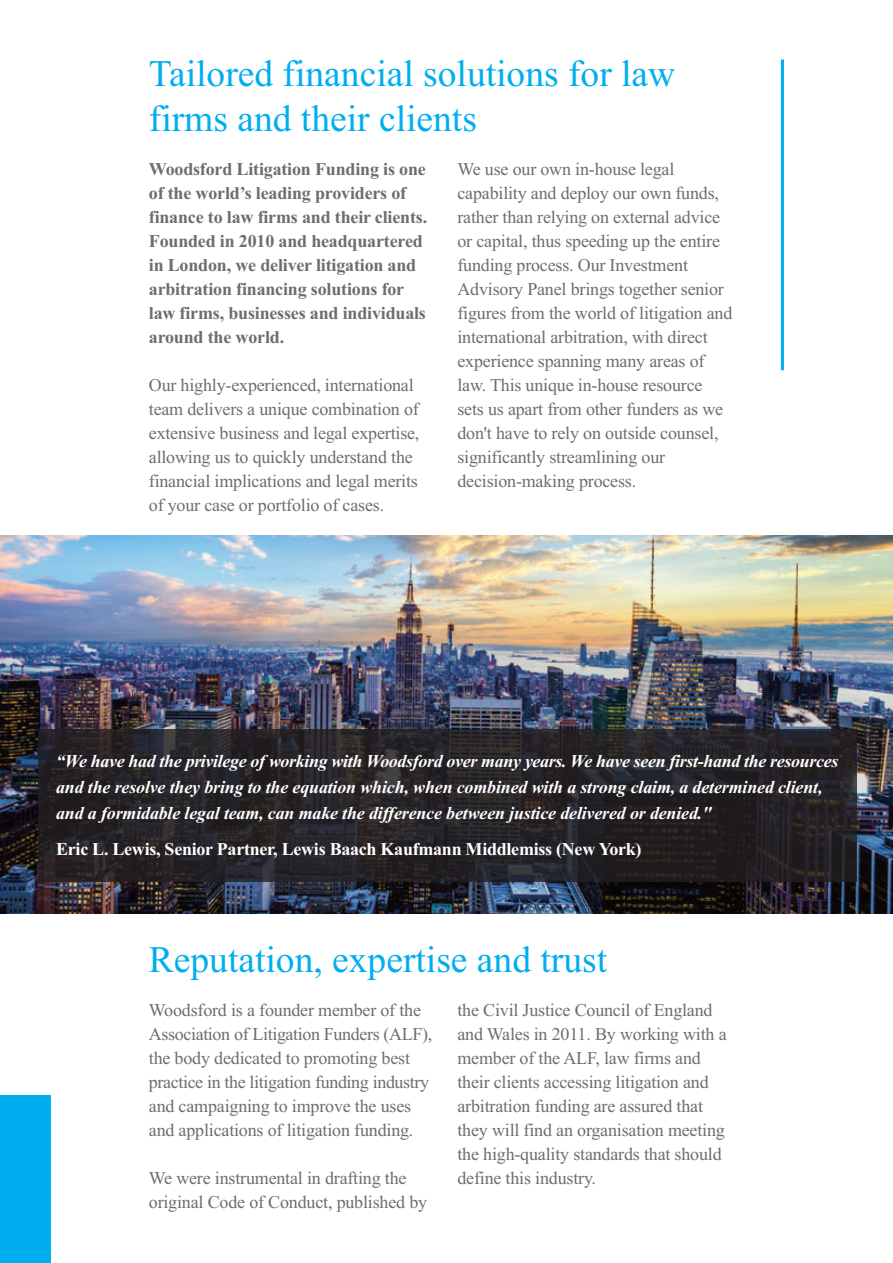
<style>
.page{position:relative;width:893px;height:1263px;background:#fff}
.page>*{position:absolute;margin:0;border:0;box-sizing:border-box;transform-origin:0 0}
.t1{font:37.5px/45px "Times New Roman";color:#00aeef}
.t2{font:18px/24px "Times New Roman";letter-spacing:-.01em;color:#6c6d70}
.t3{font:italic 700 18px/26.2px "Times New Roman";letter-spacing:-.01em;color:#fff}
.t4{font:700 18px/24px "Times New Roman";letter-spacing:-.01em;color:#6c6d70}
.t5{font:700 18px "Times New Roman";letter-spacing:-.015em;color:#fff}
</style>
<div class="page">
<hr style="left:781px;top:60px;width:3px;height:310px;background:#00aeef">
<div style="left:0;top:1095px;width:51px;height:168px;background:#00aeef"></div>
<img style="left:0;top:536px;width:893px;height:378px">
<div style="left:39px;top:729px;width:818px;height:152px;background:#231f20;opacity:.8"></div>
<h1 class="t1" style="left:149px;top:51px;width:528px">Tailored financial solutions for law firms and their clients</h1>
<p class="t4" style="left:149px;top:157px;width:280px">Woodsford Litigation Funding is one of the world’s leading providers of finance to law firms and their clients.<br>Founded in 2010 and headquartered in London, we deliver litigation and arbitration financing solutions for law firms, businesses and individuals around the world.</p>
<p class="t2" style="left:149px;top:373px;width:272px">Our highly-experienced, international team delivers a unique combination of extensive business and legal expertise, allowing us to quickly understand the financial implications and legal merits of your case or portfolio of cases.</p>
<p class="t2" style="left:457px;top:157px;width:276px">We use our own in-house legal capability and deploy our own funds, rather than relying on external advice or capital, thus speeding up the entire funding process. Our Investment Advisory Panel brings together senior figures from the world of litigation and international arbitration, with direct experience spanning many areas of law. This unique in-house resource sets us apart from other funders as we don't have to rely on outside counsel, significantly streamlining our decision-making process.</p>
<p class="t3" style="left:56px;top:747px;width:784px">“We have had the privilege of working with Woodsford over many years. We have seen first-hand the resources and the resolve they bring to the equation which, when combined with a strong claim, a determined client, and a formidable legal team, can make the difference between justice delivered or denied."</p>
<p class="t5" style="left:56px;top:838px;width:587px">Eric L. Lewis, Senior Partner, Lewis Baach Kaufmann Middlemiss (New York)</p>
<h1 class="t1" style="left:149px;top:936px;width:460px">Reputation, expertise and trust</h1>
<p class="t2" style="left:149px;top:997px;width:285px">Woodsford is a founder member of the Association of Litigation Funders (ALF), the body dedicated to promoting best practice in the litigation funding industry and campaigning to improve the uses and applications of litigation funding.</p>
<p class="t2" style="left:149px;top:1165px;width:280px">We were instrumental in drafting the original Code of Conduct, published by</p>
<p class="t2" style="left:457px;top:997px;width:271px">the Civil Justice Council of England and Wales in 2011. By working with a member of the ALF, law firms and their clients accessing litigation and arbitration funding are assured that they will find an organisation meeting the high-quality standards that should define this industry.</p>
</div>
